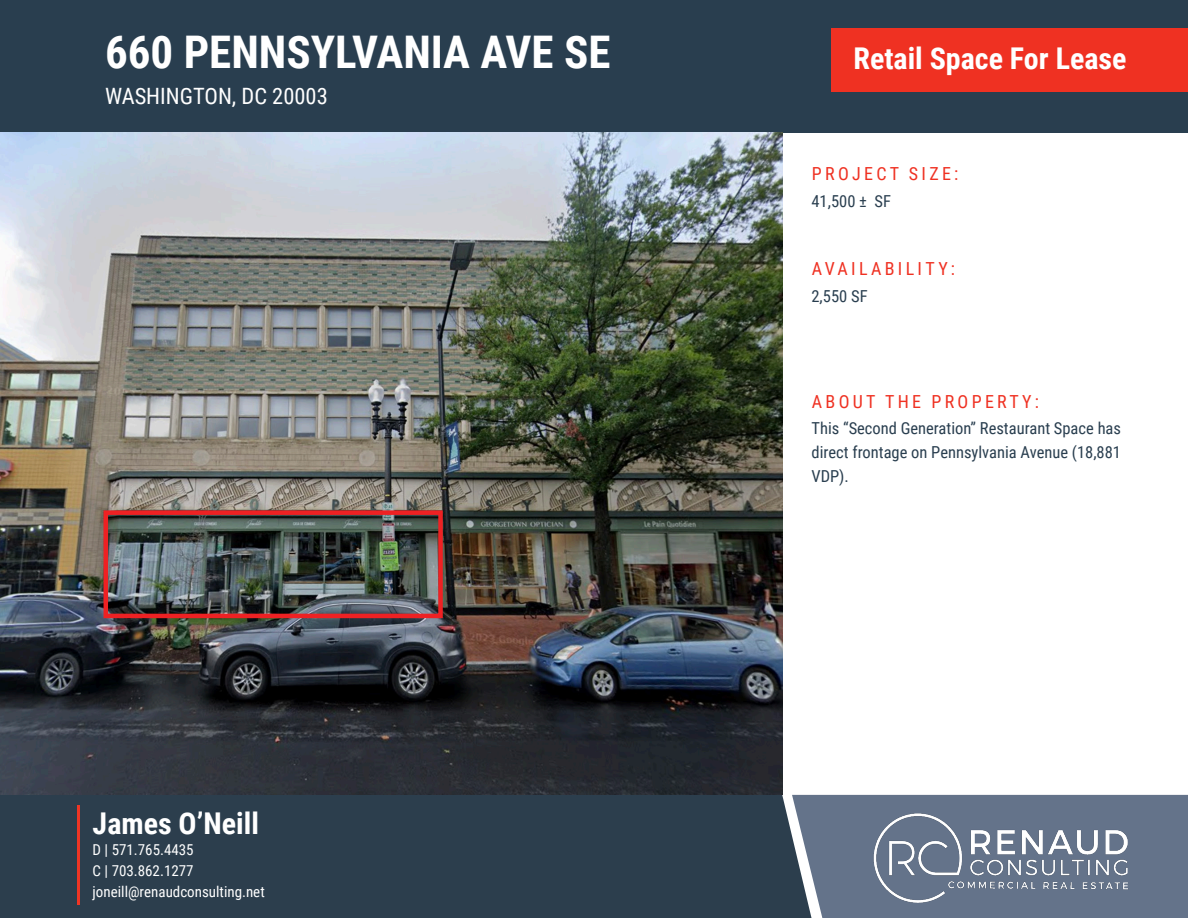
<style>
.page{position:relative;width:1188px;height:918px;background:#fff}
.page>*{position:absolute;margin:0;border:0;box-sizing:border-box;transform-origin:0 0}
.t1{font:700 45px "Roboto Condensed";color:#fff}
.t2{font:700 30px "Roboto Condensed";color:#fff}
.t3{font:22.5px "Roboto Condensed";color:#fff}
.t4{font:18px "Roboto Condensed";letter-spacing:.185em;color:#ef3122}
.t5{font:16.5px/24px "Roboto Condensed";color:#293e4f;text-align:justify}
.t6{font:15px "Roboto Condensed";color:#fff}
</style>
<div class="page">
<div style="left:0;top:0;width:1188px;height:132px;background:#293e4f"></div>
<div style="left:0;top:795px;width:792px;height:123px;background:#2c3e4d"></div>
<svg style="left:792px;top:795px;width:396px;height:123px;background:#69778d"></svg>
<hr style="left:77px;top:806px;width:3px;height:99px;background:#ef3524">
<div style="left:832px;top:29px;width:356px;height:63px;background:#ef3122"></div>
<img style="left:870px;top:809px;width:266px;height:98px">
<img style="left:0;top:132px;width:782px;height:663px">
<div style="left:104px;top:510px;width:339px;height:108px;border:4px solid #ee2123"></div>
<p class="t1" style="left:105px;top:20px;width:507px">660 PENNSYLVANIA AVE SE</p>
<p class="t3" style="left:105px;top:80px;width:224px">WASHINGTON, DC 20003</p>
<p class="t2" style="left:93px;top:802px;width:168px">James O’Neill</p>
<p class="t6" style="left:93px;top:839px;width:103px">D | 571.765.4435</p>
<p class="t6" style="left:93px;top:860px;width:103px">C | 703.862.1277</p>
<p class="t6" style="left:93px;top:881px;width:174px">joneill@renaudconsulting.net</p>
<p class="t2" style="left:853px;top:37px;width:275px">Retail Space For Lease</p>
<p class="t4" style="left:812px;top:161px;width:148px">PROJECT SIZE:</p>
<p class="t5" style="left:812px;top:189px;width:81px">41,500 ± SF</p>
<p class="t4" style="left:812px;top:256px;width:145px">AVAILABILITY:</p>
<p class="t5" style="left:812px;top:284px;width:58px">2,550 SF</p>
<p class="t4" style="left:812px;top:389px;width:229px">ABOUT THE PROPERTY:</p>
<p class="t5" style="left:812px;top:416px;width:311px">This “Second Generation” Restaurant Space has direct frontage on Pennsylvania Avenue (18,881<br>VDP).</p>
</div>
